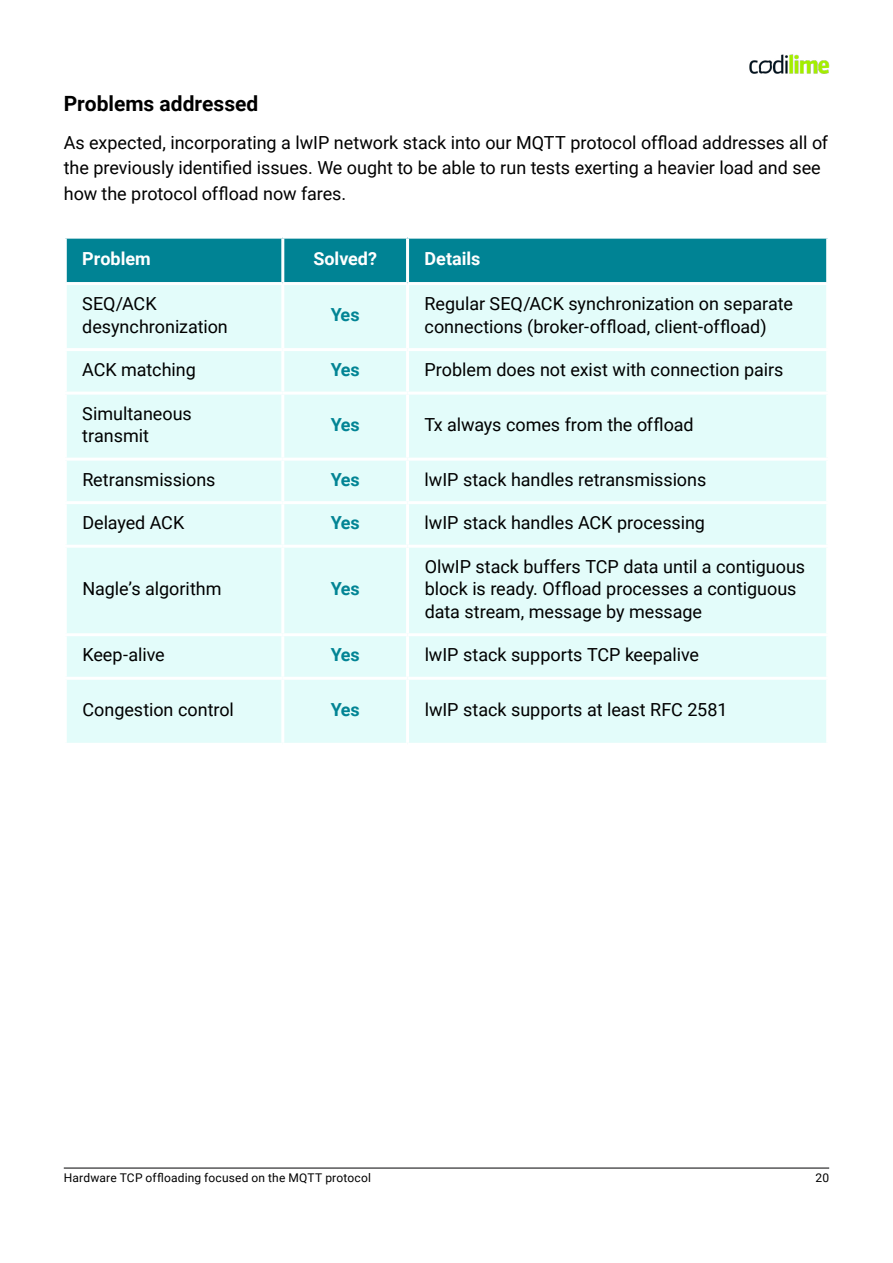
<style>
.page{position:relative;width:893px;height:1263px;background:#fff}
.page>*{position:absolute;margin:0;border:0;box-sizing:border-box;transform-origin:0 0}
.t1{font:700 21px "Roboto";color:#000}
.t2{font:18px/22.5px "Roboto";letter-spacing:-.005em;color:#000}
.t3{font:700 18px "Roboto";letter-spacing:-.035em;color:#028494}
.t4{font:700 18px "Roboto";color:#fff}
.t5{font:12px "Roboto";letter-spacing:.015em;color:#000}
</style>
<div class="page">
<img style="left:749px;top:54px;width:80px;height:20px">
<hr style="left:64px;top:1168px;width:765px;height:1px;background:#020203">
<div style="left:67px;top:239px;width:759px;height:43px;background:#008394"></div>
<div style="left:67px;top:285px;width:759px;height:458px;background:#e3fcfa"></div>
<hr style="left:281px;top:239px;width:3px;height:43px;background:#fff">
<hr style="left:406px;top:239px;width:3px;height:43px;background:#fff">
<hr style="left:281px;top:285px;width:3px;height:63px;background:#fff">
<hr style="left:406px;top:285px;width:3px;height:63px;background:#fff">
<hr style="left:64px;top:348px;width:219px;height:3px;background:#fff">
<hr style="left:283px;top:348px;width:125px;height:3px;background:#fff">
<hr style="left:281px;top:351px;width:3px;height:41px;background:#fff">
<hr style="left:408px;top:348px;width:421px;height:3px;background:#fff">
<hr style="left:406px;top:351px;width:3px;height:41px;background:#fff">
<hr style="left:64px;top:392px;width:219px;height:3px;background:#fff">
<hr style="left:283px;top:392px;width:125px;height:3px;background:#fff">
<hr style="left:281px;top:395px;width:3px;height:63px;background:#fff">
<hr style="left:408px;top:392px;width:421px;height:3px;background:#fff">
<hr style="left:406px;top:395px;width:3px;height:63px;background:#fff">
<hr style="left:64px;top:458px;width:219px;height:3px;background:#fff">
<hr style="left:283px;top:458px;width:125px;height:3px;background:#fff">
<hr style="left:281px;top:461px;width:3px;height:40px;background:#fff">
<hr style="left:408px;top:458px;width:421px;height:3px;background:#fff">
<hr style="left:406px;top:461px;width:3px;height:40px;background:#fff">
<hr style="left:64px;top:501px;width:219px;height:3px;background:#fff">
<hr style="left:283px;top:501px;width:125px;height:3px;background:#fff">
<hr style="left:281px;top:504px;width:3px;height:41px;background:#fff">
<hr style="left:408px;top:501px;width:421px;height:3px;background:#fff">
<hr style="left:406px;top:504px;width:3px;height:41px;background:#fff">
<hr style="left:64px;top:545px;width:219px;height:3px;background:#fff">
<hr style="left:283px;top:545px;width:125px;height:3px;background:#fff">
<hr style="left:281px;top:548px;width:3px;height:85px;background:#fff">
<hr style="left:408px;top:545px;width:421px;height:3px;background:#fff">
<hr style="left:406px;top:548px;width:3px;height:85px;background:#fff">
<hr style="left:64px;top:633px;width:219px;height:3px;background:#fff">
<hr style="left:283px;top:633px;width:125px;height:3px;background:#fff">
<hr style="left:281px;top:636px;width:3px;height:41px;background:#fff">
<hr style="left:408px;top:633px;width:421px;height:3px;background:#fff">
<hr style="left:406px;top:636px;width:3px;height:41px;background:#fff">
<hr style="left:64px;top:677px;width:219px;height:3px;background:#fff">
<hr style="left:283px;top:677px;width:125px;height:3px;background:#fff">
<hr style="left:281px;top:680px;width:3px;height:63px;background:#fff">
<hr style="left:408px;top:677px;width:421px;height:3px;background:#fff">
<hr style="left:406px;top:680px;width:3px;height:63px;background:#fff">
<p class="t1" style="left:64px;top:88px;width:196px">Problems addressed</p>
<p class="t2" style="left:64px;top:129px;width:766px;line-height:25.5px">As expected, incorporating a lwIP network stack into our MQTT protocol offload addresses all of the previously identified issues. We ought to be able to run tests exerting a heavier load and see how the protocol offload now fares.</p>
<p class="t4" style="left:82px;top:246px;width:70px">Problem</p>
<p class="t4" style="left:313px;top:246px;width:65px">Solved?</p>
<p class="t4" style="left:425px;top:246px;width:57px">Details</p>
<p class="t2" style="left:82px;top:292px;width:147px">SEQ/ACK desynchronization</p>
<p class="t3" style="left:331px;top:302px;width:30px">Yes</p>
<p class="t2" style="left:425px;top:292px;width:370px">Regular SEQ/ACK synchronization on separate connections (broker-offload, client-offload)</p>
<p class="t2" style="left:82px;top:358px;width:115px">ACK matching</p>
<p class="t3" style="left:331px;top:357px;width:30px">Yes</p>
<p class="t2" style="left:425px;top:358px;width:360px">Problem does not exist with connection pairs</p>
<p class="t2" style="left:82px;top:401px;width:111px">Simultaneous transmit</p>
<p class="t3" style="left:331px;top:412px;width:30px">Yes</p>
<p class="t2" style="left:425px;top:413px;width:271px">Tx always comes from the offload</p>
<p class="t2" style="left:82px;top:467px;width:135px">Retransmissions</p>
<p class="t3" style="left:331px;top:467px;width:30px">Yes</p>
<p class="t2" style="left:425px;top:467px;width:283px">lwIP stack handles retransmissions</p>
<p class="t2" style="left:82px;top:511px;width:103px">Delayed ACK</p>
<p class="t3" style="left:331px;top:510px;width:30px">Yes</p>
<p class="t2" style="left:425px;top:511px;width:282px">lwIP stack handles ACK processing</p>
<p class="t2" style="left:82px;top:577px;width:141px">Nagle’s algorithm</p>
<p class="t3" style="left:331px;top:576px;width:30px">Yes</p>
<p class="t2" style="left:425px;top:554px;width:382px">OlwIP stack buffers TCP data until a contiguous block is ready. Offload processes a contiguous data stream, message by message</p>
<p class="t2" style="left:82px;top:643px;width:84px">Keep-alive</p>
<p class="t3" style="left:331px;top:642px;width:30px">Yes</p>
<p class="t2" style="left:425px;top:643px;width:276px">lwIP stack supports TCP keepalive</p>
<p class="t2" style="left:82px;top:698px;width:153px">Congestion control</p>
<p class="t3" style="left:331px;top:697px;width:30px">Yes</p>
<p class="t2" style="left:425px;top:698px;width:304px">lwIP stack supports at least RFC 2581</p>
<p class="t5" style="left:64px;top:1169px;width:309px">Hardware TCP offloading focused on the MQTT protocol</p>
<p class="t5" style="left:816px;top:1169px;width:15px">20</p>
</div>
